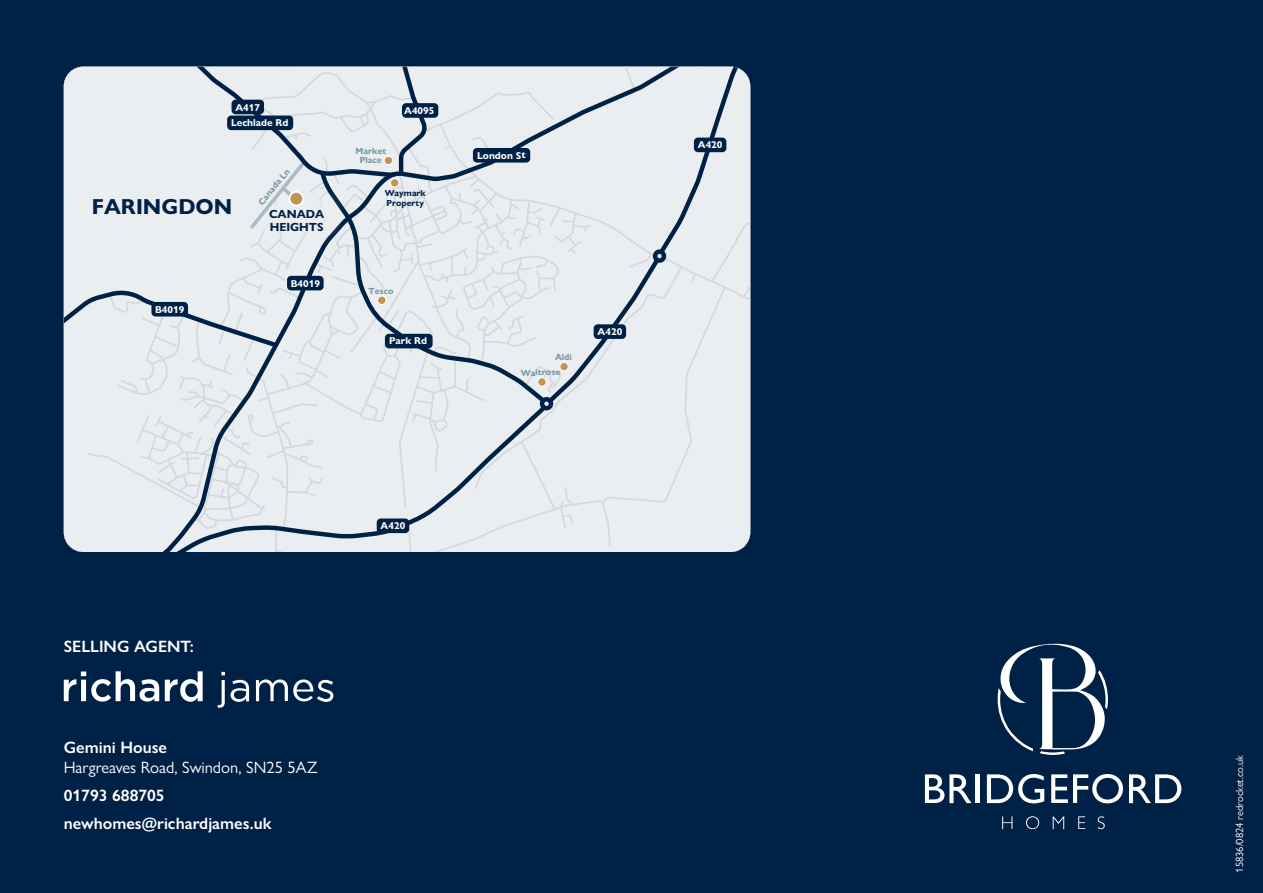
<style>
.page{position:relative;width:1263px;height:893px;background:#002146}
.page>*{position:absolute;margin:0;border:0;box-sizing:border-box;transform-origin:0 0}
.t1{font:700 21.75px "Gill Sans Nova";color:#002146}
.t2{font:600 16.5px/28.3px "Gill Sans Nova";color:#fff}
.t3{font:16.5px "Gill Sans Nova";color:#fff}
.t4{font:700 11.85px/12.9px "Gill Sans Nova";color:#002146}
.t5{font:10.5px "Gill Sans Nova";color:#fff}
.t6{font:700 10.05px/15.9px "Gill Sans Nova";color:#fff}
.t7{font:700 8.85px/8.9px "Gill Sans Nova";color:#7797a5;text-align:center}
.t8{font:700 8.7px/9.6px "Gill Sans Nova";color:#002146}
</style>
<div class="page">
<svg style="left:925px;top:774px;width:46px;height:29px"></svg>
<div style="left:975px;top:774px;width:5px;height:29px;background:#fff"></div>
<svg style="left:987px;top:774px;width:57px;height:29px"></svg>
<svg style="left:1051px;top:774px;width:72px;height:29px"></svg>
<svg style="left:1129px;top:774px;width:52px;height:29px"></svg>
<svg style="left:1002px;top:816px;width:10px;height:13px"></svg>
<svg style="left:1026px;top:816px;width:13px;height:13px"></svg>
<svg style="left:1053px;top:816px;width:11px;height:13px"></svg>
<svg style="left:1078px;top:816px;width:7px;height:13px"></svg>
<svg style="left:1098px;top:816px;width:7px;height:13px"></svg>
<svg style="left:997px;top:643px;width:111px;height:112px"></svg>
<svg style="left:64px;top:67px;width:686px;height:485px;background:#dde2e6"></svg>
<div style="left:390px;top:178px;width:9px;height:9px;background:#c39453;border:1px solid #fff;border-radius:50%"></div>
<svg style="left:64px;top:671px;width:95px;height:31px"></svg>
<svg style="left:165px;top:671px;width:38px;height:31px"></svg>
<svg style="left:218px;top:672px;width:7px;height:36px"></svg>
<svg style="left:231px;top:680px;width:18px;height:22px"></svg>
<svg style="left:256px;top:679px;width:77px;height:23px"></svg>
<p class="t6" style="left:231px;top:100px;width:59px;text-indent:4px">A417<br>Lechlade Rd</p>
<h1 class="t1" style="left:92px;top:199px;width:142px">FARINGDON</h1>
<p class="t6" style="left:155px;top:303px;width:31px">B4019</p>
<p class="t7" style="left:257px;top:202px;width:46px;rotate:-51deg">C anada Ln</p>
<p class="t4" style="left:269px;top:209px;width:57px">CANADA<br>HEIGHTS</p>
<p class="t6" style="left:291px;top:276px;width:31px">B4019</p>
<p class="t7" style="left:356px;top:147px;width:32px">Market<br>Place</p>
<p class="t6" style="left:404px;top:104px;width:32px">A4095</p>
<p class="t8" style="left:385px;top:190px;width:43px">Waymark<br>Property</p>
<p class="t7" style="left:369px;top:288px;width:26px">Tesco</p>
<p class="t6" style="left:389px;top:334px;width:39px">Park Rd</p>
<p class="t6" style="left:477px;top:148px;width:50px">London St</p>
<p class="t7" style="left:555px;top:353px;width:18px">Aldi</p>
<p class="t7" style="left:521px;top:369px;width:41px">Waitrose</p>
<p class="t6" style="left:597px;top:325px;width:26px">A420</p>
<p class="t2" style="left:64px;top:634px;width:132px">SELLING AGENT:</p>
<p class="t2" style="left:64px;top:735px;width:105px">Gemini House</p>
<p class="t3" style="left:64px;top:761px;width:255px">Hargreaves Road, Swindon, SN25 5AZ</p>
<p class="t2" style="left:64px;top:783px;width:209px">01793 688705 newhomes@richardjames.uk</p>
<p class="t6" style="left:381px;top:519px;width:26px">A420</p>
<p class="t6" style="left:698px;top:138px;width:26px">A420</p>
<p class="t5" style="left:1236px;top:873px;width:119px;rotate:-90deg">15836/0824 redrocket.co.uk</p>
</div>
